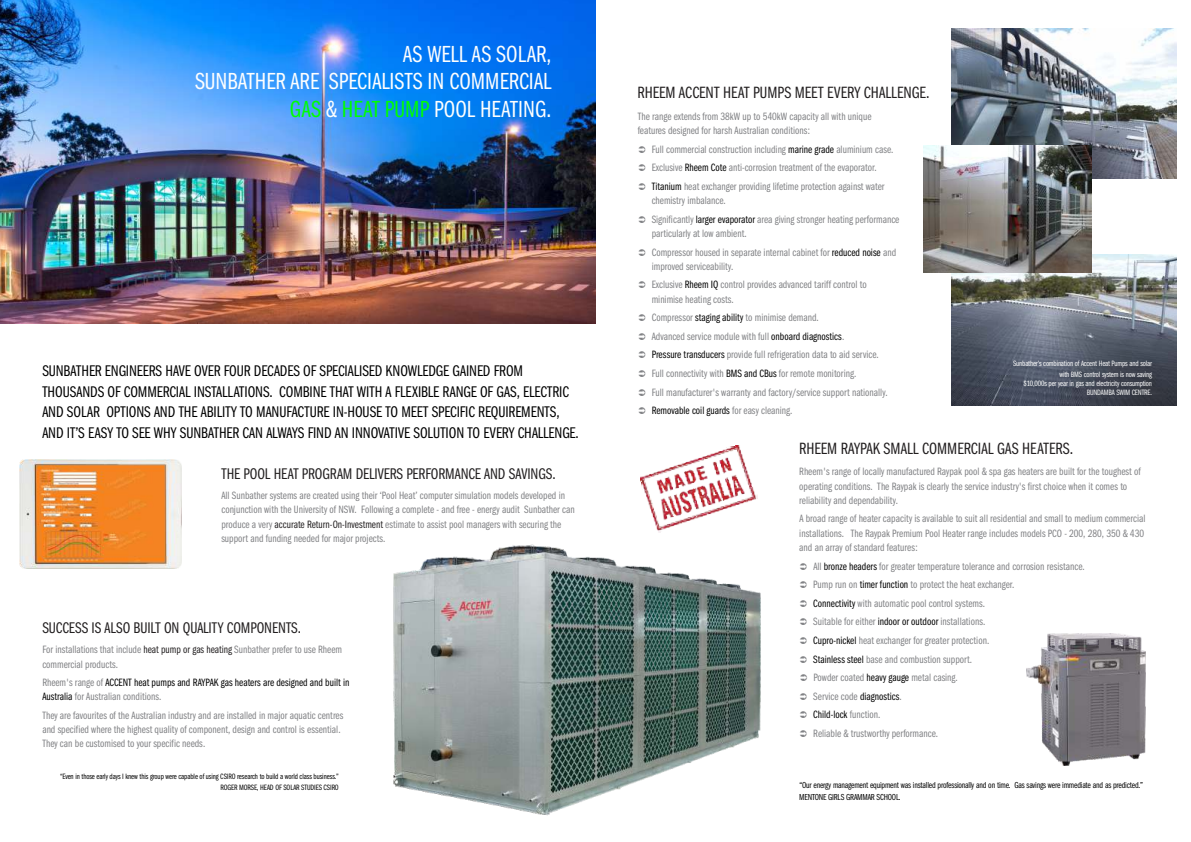
<style>
.page{position:relative;width:1191px;height:842px;background:#fff}
.page>*{position:absolute;margin:0;border:0;box-sizing:border-box;transform-origin:0 0}
.t1{font:24.1px/27.2px "Franklin Gothic URW Com Boo";color:#fefefe;text-align:right}
.t2{font:16.9px "Franklin Gothic URW Com Boo";color:#221f20}
.t3{font:16px/20.7px "Franklin Gothic URW Com Boo";letter-spacing:-.005em;color:#000}
.t4{font:16px "Franklin Gothic URW Com Boo";letter-spacing:-.005em;color:#221f20}
.t5{font:11px/14.3px "Franklin Gothic URW Com Boo";color:#808184}
.t6{font:11px/14.3px "Franklin Gothic URW Com Boo";color:#000}
.t7{font:9px/12.2px "Franklin Gothic URW Com Boo";letter-spacing:-.02em;color:#000}
.t8{font:8px/10.8px "Franklin Gothic URW Com Boo";letter-spacing:-.02em;color:#fefefe;text-align:right}
.t9{font:8px/10.8px "Franklin Gothic URW Com Boo";letter-spacing:-.015em;color:#000;text-align:right}
.s1{color:#0f0}
.s2{color:#221f20}
.s3{color:#808184}
.s4{color:#000}
</style>
<div class="page">
<img style="left:0;top:0;width:595px;height:323px">
<img style="left:951px;top:254px;width:225px;height:151px">
<img style="left:20px;top:459px;width:162px;height:110px">
<img style="left:951px;top:28px;width:225px;height:151px">
<img style="left:393px;top:544px;width:368px;height:272px">
<img style="left:1026px;top:634px;width:119px;height:131px">
<img style="left:923px;top:145px;width:168px;height:128px">
<img style="left:640px;top:445px;width:118px;height:88px">
<h1 class="t1" style="left:195px;top:44px;width:358px">AS WELL AS SOLAR,<br>SUNBATHER ARE SPECIALISTS IN COMMERCIAL<br><span class="s1">GAS</span> &amp; <span class="s1">HEAT PUMP</span> POOL HEATING.</h1>
<p class="t3" style="left:42px;top:363px;width:538px">SUNBATHER ENGINEERS HAVE OVER FOUR DECADES OF SPECIALISED KNOWLEDGE GAINED FROM THOUSANDS OF COMMERCIAL INSTALLATIONS. COMBINE THAT WITH A FLEXIBLE RANGE OF GAS, ELECTRIC AND SOLAR OPTIONS AND THE ABILITY TO MANUFACTURE IN-HOUSE TO MEET SPECIFIC REQUIREMENTS, AND IT’S EASY TO SEE WHY SUNBATHER CAN ALWAYS FIND AN INNOVATIVE SOLUTION TO EVERY CHALLENGE.</p>
<h3 class="t4" style="left:221px;top:468px;width:336px">THE POOL HEAT PROGRAM DELIVERS PERFORMANCE AND SAVINGS.</h3>
<p class="t5" style="left:221px;top:490px;width:355px">All Sunbather systems are created using their ‘Pool Heat’ computer simulation models developed in conjunction with the University of NSW. Following a complete - and free - energy audit Sunbather can produce a very <span class="s2">accurate Return-On-Investment</span> estimate to assist pool managers with securing the support and funding needed for major projects.</p>
<h3 class="t4" style="left:42px;top:622px;width:260px">SUCCESS IS ALSO BUILT ON QUALITY COMPONENTS.</h3>
<p class="t5" style="left:42px;top:644px;width:301px">For installations that include <span class="s2">heat pump or gas heating</span> Sunbather prefer to use Rheem commercial products.</p>
<p class="t6" style="left:42px;top:677px;width:308px"><span class="s3">Rheem's range of</span> ACCENT heat pumps and RAYPAK gas heaters are designed and built in<br>Australia <span class="s3">for Australian conditions.</span></p>
<p class="t5" style="left:42px;top:710px;width:303px">They are favourites of the Australian industry and are installed in major aquatic centres and specified where the highest quality of component, design and control is essential.<br>They can be customised to your specific needs.</p>
<p class="t9" style="left:60px;top:772px;width:280px">“Even in those early days I knew this group were capable of using CSIRO research to build a world class business.”<br>ROGER MORSE, HEAD OF SOLAR STUDIES CSIRO</p>
<h2 class="t2" style="left:637px;top:87px;width:293px">RHEEM ACCENT HEAT PUMPS MEET EVERY CHALLENGE.</h2>
<p class="t5" style="left:637px;top:111px;width:235px">The range extends from 38kW up to 540kW capacity all with unique features designed for harsh Australian conditions:</p>
<p class="t5" style="left:651px;top:144px;width:243px">Full commercial construction including <span class="s4">marine grade</span> aluminium case.</p>
<p class="t5" style="left:651px;top:162px;width:226px">Exclusive <span class="s4">Rheem Cote</span> anti-corrosion treatment of the evaporator.</p>
<p class="t5" style="left:651px;top:181px;width:234px"><span class="s4">Titanium</span> heat exchanger providing lifetime protection against water chemistry imbalance.</p>
<p class="t5" style="left:651px;top:214px;width:249px">Significantly <span class="s4">larger evaporator</span> area giving stronger heating performance particularly at low ambient.</p>
<p class="t5" style="left:651px;top:247px;width:246px">Compressor housed in separate internal cabinet for <span class="s4">reduced noise</span> and improved serviceability.</p>
<p class="t5" style="left:651px;top:279px;width:216px">Exclusive <span class="s4">Rheem IQ</span> control provides advanced tariff control to minimise heating costs.</p>
<p class="t5" style="left:651px;top:312px;width:169px">Compressor <span class="s4">staging ability</span> to minimise demand.</p>
<p class="t5" style="left:651px;top:329px;width:228px;line-height:18.6px">Advanced service module with full <span class="s4">onboard diagnostics</span>.<br><span class="s4">Pressure transducers</span> provide full refrigeration data to aid service.</p>
<p class="t5" style="left:651px;top:366px;width:237px;line-height:18.6px">Full connectivity with <span class="s4">BMS and CBus</span> for remote monitoring.<br>Full manufacturer's warranty and factory/service support nationally.<br><span class="s4">Removable coil guards</span> for easy cleaning.</p>
<p class="t8" style="left:1013px;top:359px;width:140px">Sunbather’s combination of Accent Heat Pumps and solar with BMS control system is now saving</p>
<p class="t8" style="left:1023px;top:380px;width:130px;line-height:9px">$10,000s per year in gas and electricity consumption<br>BUNDAMBA SWIM CENTRE.</p>
<h2 class="t2" style="left:799px;top:443px;width:275px">RHEEM RAYPAK SMALL COMMERCIAL GAS HEATERS.</h2>
<p class="t5" style="left:799px;top:466px;width:343px">Rheem's range of locally manufactured Raypak pool &amp; spa gas heaters are built for the toughest of operating conditions. The Raypak is clearly the service industry's first choice when it comes to reliability and dependability.</p>
<p class="t5" style="left:799px;top:513px;width:347px">A broad range of heater capacity is available to suit all residential and small to medium commercial installations. The Raypak Premium Pool Heater range includes models PCO - 200, 280, 350 &amp; 430 and an array of standard features:</p>
<p class="t5" style="left:813px;top:560px;width:273px">All <span class="s4">bronze headers</span> for greater temperature tolerance and corrosion resistance.</p>
<p class="t5" style="left:813px;top:579px;width:203px">Pump run on <span class="s4">timer function</span> to protect the heat exchanger.</p>
<p class="t5" style="left:813px;top:598px;width:173px"><span class="s4">Connectivity</span> with automatic pool control systems.</p>
<p class="t5" style="left:813px;top:635px;width:177px"><span class="s4">Cupro-nickel</span> heat exchanger for greater protection.</p>
<p class="t5" style="left:813px;top:616px;width:173px">Suitable for either <span class="s4">indoor or outdoor</span> installations.</p>
<p class="t5" style="left:813px;top:653px;width:160px"><span class="s4">Stainless steel</span> base and combustion support.</p>
<p class="t5" style="left:813px;top:688px;width:90px;line-height:18.6px">Service code <span class="s4">diagnostics</span>.<br><span class="s4">Child-lock</span> function.</p>
<p class="t5" style="left:813px;top:672px;width:146px">Powder coated <span class="s4">heavy gauge</span> metal casing.</p>
<p class="t5" style="left:813px;top:728px;width:126px">Reliable &amp; trustworthy performance.</p>
<p class="t7" style="left:799px;top:780px;width:345px">“Our energy management equipment was installed professionally and on time. Gas savings were immediate and as predicted.”<br>MENTONE GIRLS GRAMMAR SCHOOL.</p>
</div>
